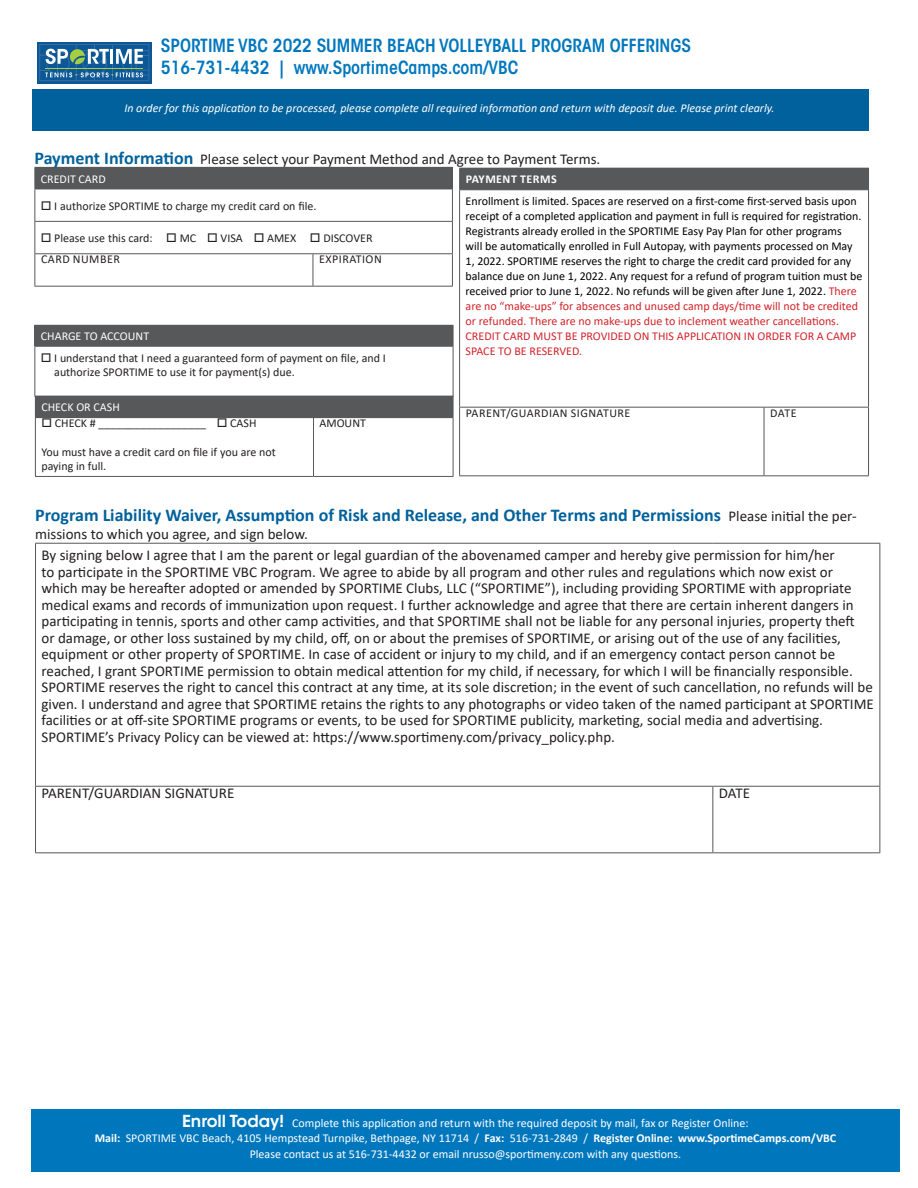
<style>
.page{position:relative;width:918px;height:1188px;background:#fff}
.page>*{position:absolute;margin:0;border:0;box-sizing:border-box;transform-origin:0 0}
.t1{font:700 18px "Calibri";color:#00619c}
.t2{font:600 condensed 18px "ITC Avant Garde Std";color:#0077bd}
.t3{font:15px/16.5px "Calibri";color:#231f20}
.t4{font:12px/15px "Calibri";color:#000}
.t5{font:12px/14.4px "Calibri";color:#fff;text-align:center}
.t6{font:12px/14.4px "Calibri";color:#231f20}
.t7{font:italic 12px "Calibri";color:#fff}
.t8{font:12px "Calibri";letter-spacing:.04em;color:#231f20}
.t9{font:700 12px "Calibri";letter-spacing:.04em;color:#fff}
.s1{font-weight:700;font-size:18px;color:#00619c}
.s2{color:#d1232a}
.s3{font-weight:400;font-size:15px;color:#231f20}
.s4{font-family:"ITC Avant Garde Std";font-weight:600;font-size:16.5px}
.s5{font-weight:700}
</style>
<div class="page">
<div style="left:31px;top:1109px;width:869px;height:63px;background:#0077bd"></div>
<div style="left:37px;top:42px;width:115px;height:42px;background:#0c5896"></div>
<svg style="left:39px;top:44px;width:110px;height:37px"></svg>
<div style="left:33px;top:89px;width:836px;height:42px;background:#00619c"></div>
<div style="left:35px;top:167px;width:417px;height:22px;background:#57585a"></div>
<hr style="left:34px;top:167px;width:279px;height:1px;background:#57585a">
<svg style="left:34px;top:168px;width:1px;height:21px"></svg>
<hr style="left:313px;top:167px;width:140px;height:1px;background:#57585a">
<svg style="left:452px;top:168px;width:1px;height:21px"></svg>
<hr style="left:34px;top:189px;width:279px;height:1px;background:#57585a">
<hr style="left:34px;top:189px;width:1px;height:32px;background:#57585a">
<hr style="left:313px;top:189px;width:140px;height:1px;background:#57585a">
<hr style="left:452px;top:189px;width:1px;height:32px;background:#57585a">
<hr style="left:34px;top:221px;width:279px;height:1px;background:#57585a">
<hr style="left:34px;top:222px;width:1px;height:31px;background:#57585a">
<hr style="left:313px;top:221px;width:140px;height:1px;background:#57585a">
<hr style="left:452px;top:222px;width:1px;height:31px;background:#57585a">
<hr style="left:34px;top:253px;width:279px;height:1px;background:#57585a">
<hr style="left:34px;top:254px;width:1px;height:32px;background:#57585a">
<hr style="left:313px;top:253px;width:140px;height:1px;background:#57585a">
<hr style="left:313px;top:254px;width:1px;height:32px;background:#57585a">
<hr style="left:452px;top:254px;width:1px;height:32px;background:#57585a">
<hr style="left:34px;top:286px;width:279px;height:1px;background:#57585a">
<hr style="left:313px;top:286px;width:140px;height:1px;background:#57585a">
<div style="left:35px;top:325px;width:418px;height:21px;background:#57585a"></div>
<hr style="left:34px;top:325px;width:419px;height:1px;background:#57585a">
<svg style="left:34px;top:326px;width:1px;height:20px"></svg>
<svg style="left:453px;top:326px;width:1px;height:20px"></svg>
<hr style="left:34px;top:346px;width:419px;height:1px;background:#57585a">
<hr style="left:34px;top:347px;width:1px;height:49px;background:#57585a">
<hr style="left:453px;top:347px;width:1px;height:49px;background:#57585a">
<hr style="left:34px;top:396px;width:419px;height:1px;background:#57585a">
<div style="left:35px;top:396px;width:418px;height:22px;background:#57585a"></div>
<svg style="left:453px;top:397px;width:1px;height:20px"></svg>
<hr style="left:35px;top:418px;width:1px;height:58px;background:#57585a">
<hr style="left:313px;top:418px;width:1px;height:58px;background:#57585a">
<hr style="left:453px;top:418px;width:1px;height:58px;background:#57585a">
<hr style="left:35px;top:476px;width:278px;height:1px;background:#57585a">
<hr style="left:313px;top:476px;width:140px;height:1px;background:#57585a">
<div style="left:460px;top:168px;width:409px;height:22px;background:#57585a"></div>
<svg style="left:460px;top:190px;width:408px;height:285px"></svg>
<hr style="left:459px;top:168px;width:305px;height:1px;background:#57585a">
<svg style="left:459px;top:169px;width:1px;height:20px"></svg>
<hr style="left:459px;top:189px;width:305px;height:1px;background:#57585a">
<hr style="left:459px;top:190px;width:1px;height:217px;background:#57585a">
<hr style="left:868px;top:190px;width:1px;height:217px;background:#57585a">
<hr style="left:459px;top:407px;width:305px;height:1px;background:#57585a">
<hr style="left:459px;top:408px;width:1px;height:67px;background:#57585a">
<hr style="left:764px;top:407px;width:105px;height:1px;background:#57585a">
<hr style="left:764px;top:408px;width:1px;height:67px;background:#57585a">
<hr style="left:868px;top:408px;width:1px;height:67px;background:#57585a">
<hr style="left:459px;top:475px;width:305px;height:1px;background:#57585a">
<hr style="left:764px;top:475px;width:105px;height:1px;background:#57585a">
<hr style="left:35px;top:543px;width:678px;height:1px;background:#57585a">
<hr style="left:35px;top:544px;width:1px;height:242px;background:#57585a">
<hr style="left:713px;top:543px;width:167px;height:1px;background:#57585a">
<hr style="left:879px;top:544px;width:1px;height:242px;background:#57585a">
<hr style="left:35px;top:786px;width:678px;height:1px;background:#57585a">
<hr style="left:35px;top:787px;width:1px;height:65px;background:#57585a">
<hr style="left:713px;top:786px;width:167px;height:1px;background:#57585a">
<hr style="left:712px;top:787px;width:1px;height:65px;background:#57585a">
<hr style="left:879px;top:787px;width:1px;height:65px;background:#57585a">
<hr style="left:35px;top:852px;width:678px;height:1px;background:#57585a">
<hr style="left:713px;top:852px;width:167px;height:1px;background:#57585a">
<p class="t2" style="left:161px;top:34px;width:532px">SPORTIME VBC 2022 SUMMER BEACH VOLLEYBALL PROGRAM OFFERINGS</p>
<p class="t2" style="left:161px;top:56px;width:359px">516-731-4432 | www.SportimeCamps.com/VBC</p>
<p class="t7" style="left:124px;top:100px;width:652px">In order for this application to be processed, please complete all required information and return with deposit due. Please print clearly.</p>
<p class="t3" style="left:34px;top:150px;width:567px"><span class="s1">Payment Information</span> Please select your Payment Method and Agree to Payment Terms.</p>
<p class="t5" style="left:41px;top:171px;width:66px">CREDIT CARD</p>
<p class="t6" style="left:41px;top:198px;width:277px">□ I authorize SPORTIME to charge my credit card on file.</p>
<p class="t6" style="left:41px;top:231px;width:333px">□ Please use this card: □ MC □ VISA □ AMEX □ DISCOVER</p>
<p class="t8" style="left:41px;top:251px;width:80px">CARD NUMBER</p>
<p class="t8" style="left:319px;top:251px;width:64px">EXPIRATION</p>
<p class="t5" style="left:41px;top:329px;width:110px">CHARGE TO ACCOUNT</p>
<p class="t6" style="left:54px;top:350px;width:333px;text-indent:-13px">□ I understand that I need a guaranteed form of payment on file, and I authorize SPORTIME to use it for payment(s) due.</p>
<p class="t5" style="left:41px;top:400px;width:80px">CHECK OR CASH</p>
<p class="t6" style="left:41px;top:416px;width:217px">□ CHECK # __________________ □ CASH</p>
<p class="t6" style="left:41px;top:445px;width:236px">You must have a credit card on file if you are not paying in full.</p>
<p class="t6" style="left:319px;top:416px;width:48px">AMOUNT</p>
<p class="t9" style="left:466px;top:171px;width:92px">PAYMENT TERMS</p>
<p class="t4" style="left:466px;top:193px;width:398px">Enrollment is limited. Spaces are reserved on a first-come first-served basis upon receipt of a completed application and payment in full is required for registration.<br>Registrants already erolled in the SPORTIME Easy Pay Plan for other programs<br>will be automatically enrolled in Full Autopay, with payments processed on May 1, 2022. SPORTIME reserves the right to charge the credit card provided for any balance due on June 1, 2022. Any request for a refund of program tuition must be received prior to June 1, 2022. No refunds will be given after June 1, 2022. <span class="s2">There are no “make-ups” for absences and unused camp days/time will not be credited or refunded. There are no make-ups due to inclement weather cancellations.<br>CREDIT CARD MUST BE PROVIDED ON THIS APPLICATION IN ORDER FOR A CAMP SPACE TO BE RESERVED.</span></p>
<p class="t8" style="left:466px;top:404px;width:166px">PARENT/GUARDIAN SIGNATURE</p>
<p class="t6" style="left:770px;top:405px;width:28px">DATE</p>
<p class="t1" style="left:35px;top:503px;width:823px">Program Liability Waiver, Assumption of Risk and Release, and Other Terms and Permissions <span class="s3">Please initial the per-</span></p>
<p class="t3" style="left:35px;top:526px;width:274px">missions to which you agree, and sign below.</p>
<p class="t3" style="left:42px;top:547px;width:834px">By signing below I agree that I am the parent or legal guardian of the abovenamed camper and hereby give permission for him/her<br>to participate in the SPORTIME VBC Program. We agree to abide by all program and other rules and regulations which now exist or<br>which may be hereafter adopted or amended by SPORTIME Clubs, LLC (“SPORTIME”), including providing SPORTIME with appropriate medical exams and records of immunization upon request. I further acknowledge and agree that there are certain inherent dangers in participating in tennis, sports and other camp activities, and that SPORTIME shall not be liable for any personal injuries, property theft<br>or damage, or other loss sustained by my child, off, on or about the premises of SPORTIME, or arising out of the use of any facilities, equipment or other property of SPORTIME. In case of accident or injury to my child, and if an emergency contact person cannot be reached, I grant SPORTIME permission to obtain medical attention for my child, if necessary, for which I will be financially responsible.<br>SPORTIME reserves the right to cancel this contract at any time, at its sole discretion; in the event of such cancellation, no refunds will be given. I understand and agree that SPORTIME retains the rights to any photographs or video taken of the named participant at SPORTIME facilities or at off-site SPORTIME programs or events, to be used for SPORTIME publicity, marketing, social media and advertising.<br>SPORTIME’s Privacy Policy can be viewed at: https://www.sportimeny.com/privacy_policy.php.</p>
<p class="t3" style="left:42px;top:784px;width:194px">PARENT/GUARDIAN SIGNATURE</p>
<p class="t3" style="left:719px;top:784px;width:33px">DATE</p>
<p class="t5" style="left:95px;top:1116px;width:743px"><span class="s4">Enroll Today!</span> Complete this application and return with the required deposit by mail, fax or Register Online:<br><span class="s5">Mail:</span> SPORTIME VBC Beach, 4105 Hempstead Turnpike, Bethpage, NY 11714 / <span class="s5">Fax:</span> 516-731-2849 / <span class="s5">Register Online: www.SportimeCamps.com/VBC</span></p>
<p class="t5" style="left:250px;top:1146px;width:433px">Please contact us at 516-731-4432 or email nrusso@sportimeny.com with any questions.</p>
</div>
